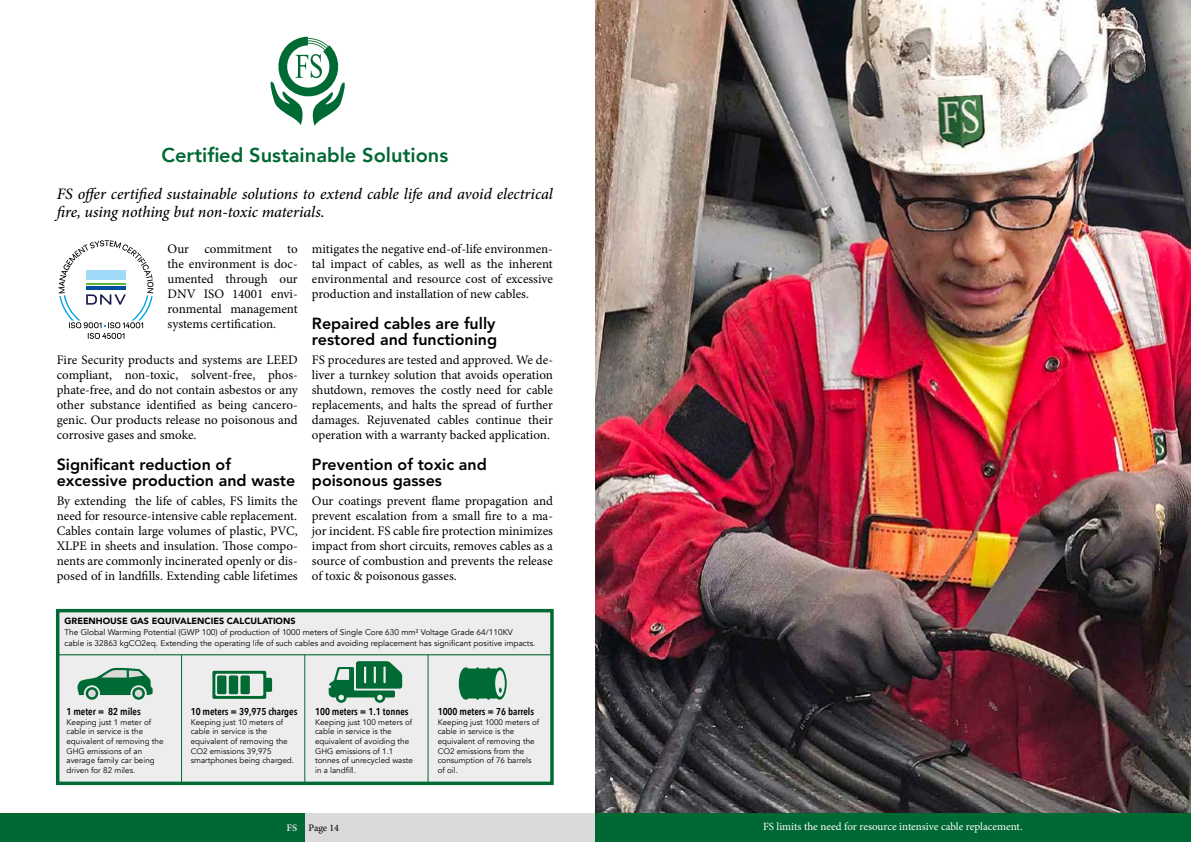
<style>
.page{position:relative;width:1191px;height:842px;background:#fff}
.page>*{position:absolute;margin:0;border:0;box-sizing:border-box;transform-origin:0 0}
.t1{font:800 20px "Avenir";color:#006832}
.t2{font:800 16px/16px "Avenir LT Std";color:#000}
.t3{font:italic 500 16px/18px "Minion Pro";letter-spacing:-.01em;color:#000}
.t4{font:13px/15px "Minion Pro";color:#000;text-align:justify}
.t5{font:11px "Minion Pro";color:#fff}
.t6{font:600 10px "Avenir Next Condensed";color:#000}
.t7{font:10px "Minion Pro";letter-spacing:-.005em;color:#000}
.t8{font:900 9px "Avenir";color:#000}
.t9{font:8.3px/11px "Avenir";color:#000}
.t10{font:8.1px/9.7px "Avenir";color:#000}
.s1{font-family:"Minion Pro Bold Capt";color:#dadada}
</style>
<div class="page">
<div style="left:0;top:814px;width:595px;height:28px;background:#dadada"></div>
<div style="left:0;top:814px;width:305px;height:28px;background:#006832"></div>
<svg style="left:59px;top:240px;width:94px;height:99px"></svg>
<svg style="left:270px;top:37px;width:75px;height:89px"></svg>
<div style="left:58px;top:611px;width:494px;height:172px;background:#ededed"></div>
<div style="left:56px;top:609px;width:498px;height:176px;border:3px solid #006a34"></div>
<hr style="left:58px;top:654px;width:494px;height:1px;background:#006a34">
<hr style="left:181px;top:655px;width:1px;height:128px;background:#006a34">
<hr style="left:304px;top:655px;width:1px;height:128px;background:#006a34">
<hr style="left:427px;top:655px;width:1px;height:128px;background:#006a34">
<svg style="left:459px;top:667px;width:48px;height:33px"></svg>
<svg style="left:86px;top:687px;width:12px;height:13px"></svg>
<div style="left:88px;top:690px;width:8px;height:7px;background:#dadada;border-radius:50%"></div>
<svg style="left:132px;top:687px;width:13px;height:13px"></svg>
<div style="left:135px;top:690px;width:7px;height:7px;background:#dadada;border-radius:50%"></div>
<svg style="left:77px;top:667px;width:76px;height:28px"></svg>
<svg style="left:212px;top:671px;width:60px;height:28px"></svg>
<div style="left:240px;top:675px;width:10px;height:19px;background:#006a34;border-radius:2px"></div>
<div style="left:229px;top:675px;width:9px;height:19px;background:#006a34;border-radius:2px"></div>
<div style="left:217px;top:675px;width:9px;height:19px;background:#006a34;border-radius:2px"></div>
<svg style="left:329px;top:661px;width:73px;height:42px"></svg>
<img style="left:595px;top:0;width:596px;height:814px">
<div style="left:595px;top:814px;width:596px;height:28px;background:#006832"></div>
<h1 class="t1" style="left:161px;top:139px;width:288px">Certified Sustainable Solutions</h1>
<p class="t3" style="left:57px;top:185px;width:498px">FS offer certified sustainable solutions to extend cable life and avoid electrical fire, using nothing but non-toxic materials.</p>
<p class="t4" style="left:168px;top:241px;width:132px">Our commitment to the environment is doc&shy;umented through our DNV ISO 14001 envi&shy;ronmental management systems certification.</p>
<p class="t4" style="left:57px;top:352px;width:242px">Fire Security products and systems are LEED compliant, non-toxic, solvent-free, phos&shy;phate-free, and do not contain asbestos or any other substance identified as being cancero&shy;genic. Our products release no poisonous and corrosive gases and smoke.</p>
<p class="t2" style="left:57px;top:456px;width:240px">Significant reduction of excessive production and waste</p>
<p class="t4" style="left:57px;top:493px;width:242px">By extending the life of cables, FS limits the need for resource-intensive cable replacement.<br>Cables contain large volumes of plastic, PVC, XLPE in sheets and insulation. Those compo&shy;nents are commonly incinerated openly or dis&shy;posed of in landfills. Extending cable lifetimes</p>
<p class="t4" style="left:312px;top:241px;width:242px">mitigates the negative end-of-life environmen&shy;tal impact of cables, as well as the inherent environmental and resource cost of excessive production and installation of new cables.</p>
<p class="t2" style="left:312px;top:315px;width:187px">Repaired cables are fully restored and functioning</p>
<p class="t4" style="left:312px;top:352px;width:242px">FS procedures are tested and approved. We de&shy;liver a turnkey solution that avoids operation shutdown, removes the costly need for cable replacements, and halts the spread of further damages. Rejuvenated cables continue their operation with a warranty backed application.</p>
<p class="t2" style="left:312px;top:456px;width:176px">Prevention of toxic and poisonous gasses</p>
<p class="t4" style="left:312px;top:493px;width:242px">Our coatings prevent flame propagation and prevent escalation from a small fire to a ma&shy;jor incident. FS cable fire protection minimizes impact from short circuits, removes cables as a source of combustion and prevents the release of toxic &amp; poisonous gasses.</p>
<p class="t8" style="left:65px;top:613px;width:232px">GREENHOUSE GAS EQUIVALENCIES CALCULATIONS</p>
<p class="t9" style="left:65px;top:627px;width:472px">The Global Warming Potential (GWP 100) of production of 1000 meters of Single Core 630 mm² Voltage Grade 64/110KV<br>cable is 32863 kgCO2eq. Extending the operating life of such cables and avoiding replacement has significant positive impacts.</p>
<p class="t6" style="left:66px;top:703px;width:76px">1 meter = 82 miles</p>
<p class="t10" style="left:66px;top:717px;width:98px">Keeping just 1 meter of cable in service is the equivalent of removing the<br>GHG emissions of an average family car being driven for 82 miles.</p>
<p class="t6" style="left:191px;top:703px;width:108px">10 meters = 39,975 charges</p>
<p class="t10" style="left:191px;top:717px;width:105px">Keeping just 10 meters of cable in service is the equivalent of removing the<br>CO2 emissions 39,975 smartphones being charged.</p>
<p class="t6" style="left:315px;top:703px;width:95px">100 meters = 1.1 tonnes</p>
<p class="t10" style="left:315px;top:717px;width:99px">Keeping just 100 meters of cable in service is the equivalent of avoiding the<br>GHG emissions of 1.1 tonnes of unrecycled waste in a landfill.</p>
<p class="t7" style="left:286px;top:821px;width:54px"><span class="s1">FS</span> Page 14</p>
<p class="t6" style="left:438px;top:703px;width:98px">1000 meters = 76 barrels</p>
<p class="t10" style="left:438px;top:717px;width:103px">Keeping just 1000 meters of cable in service is the equivalent of removing the<br>CO2 emissions from the consumption of 76 barrels of oil.</p>
<p class="t5" style="left:763px;top:819px;width:261px">FS limits the need for resource intensive cable replacement.</p>
</div>
